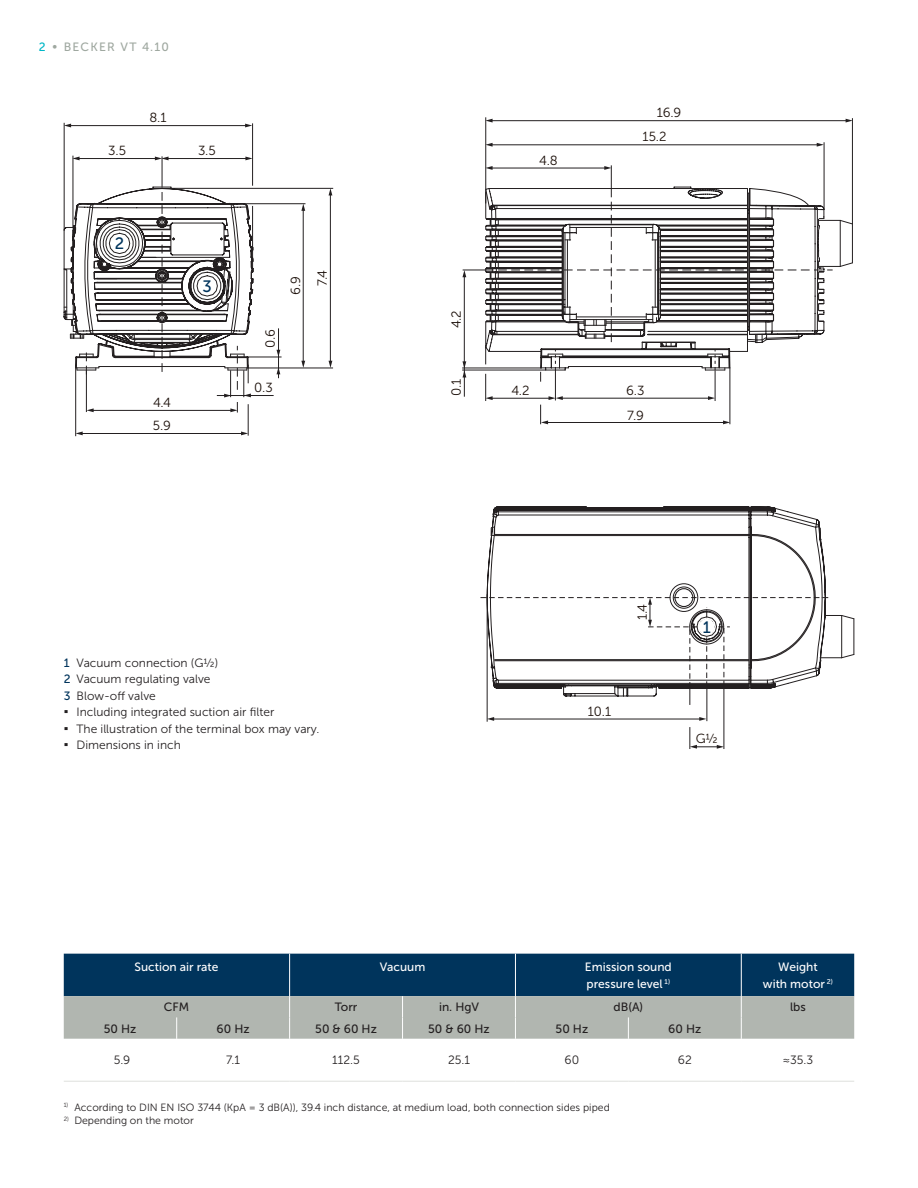
<style>
.page{position:relative;width:918px;height:1188px;background:#fff}
.page>*{position:absolute;margin:0;border:0;box-sizing:border-box;transform-origin:0 0}
.t1{font:16.5px "Museo Sans 500";color:#00345c}
.t2{font:700 13.5px/16.5px "Verdana";color:#231f20;text-align:justify}
.t3{font:13.2px/26.7px "Museo Sans 300";color:#1b0f09}
.t4{font:12px/16.5px "Museo Sans 300";color:#231f20}
.t5{font:12px/16.5px "Museo Sans 500";color:#fff}
.t6{font:12px "Museo Sans 500";color:#231f20}
.t7{font:12px "Museo Sans 500";letter-spacing:.1em;color:#9fa8a0}
.t8{font:12px/16.5px "Museo Sans 500";color:#00345c;text-align:justify}
.t9{font:10.5px/13.5px "Museo Sans 300";color:#231f20}
.t10{font:6.15px/13.5px "Museo Sans 300";color:#231f20}
.s1{color:#00b7c7}
</style>
<div class="page">
<hr style="left:485px;top:117px;width:1px;height:101px;background:#231f20">
<hr style="left:162px;top:156px;width:1px;height:31px;background:#231f20">
<hr style="left:64px;top:123px;width:1px;height:106px;background:#231f20">
<hr style="left:73px;top:156px;width:1px;height:71px;background:#231f20">
<hr style="left:252px;top:123px;width:1px;height:63px;background:#231f20">
<hr style="left:70px;top:125px;width:176px;height:1px;background:#231f20">
<svg style="left:64px;top:124px;width:7px;height:3px"></svg>
<svg style="left:245px;top:124px;width:7px;height:3px"></svg>
<hr style="left:75px;top:368px;width:1px;height:68px;background:#231f20">
<hr style="left:248px;top:404px;width:1px;height:32px;background:#231f20">
<hr style="left:81px;top:433px;width:161px;height:1px;background:#231f20">
<svg style="left:76px;top:432px;width:7px;height:3px"></svg>
<svg style="left:241px;top:432px;width:7px;height:3px"></svg>
<hr style="left:824px;top:142px;width:1px;height:68px;background:#231f20">
<hr style="left:852px;top:118px;width:1px;height:106px;background:#231f20">
<hr style="left:491px;top:144px;width:327px;height:1px;background:#231f20">
<svg style="left:485px;top:143px;width:8px;height:4px"></svg>
<svg style="left:817px;top:143px;width:7px;height:4px"></svg>
<hr style="left:491px;top:120px;width:356px;height:1px;background:#231f20">
<svg style="left:485px;top:119px;width:8px;height:4px"></svg>
<svg style="left:846px;top:119px;width:7px;height:4px"></svg>
<svg style="left:64px;top:157px;width:776px;height:267px"></svg>
<svg style="left:487px;top:506px;width:367px;height:153px"></svg>
<hr style="left:487px;top:594px;width:1px;height:128px;background:#231f20">
<hr style="left:707px;top:688px;width:1px;height:33px;background:#231f20">
<hr style="left:493px;top:719px;width:208px;height:1px;background:#231f20">
<svg style="left:487px;top:717px;width:7px;height:4px"></svg>
<svg style="left:699px;top:717px;width:7px;height:4px"></svg>
<hr style="left:724px;top:688px;width:1px;height:61px;background:#231f20">
<svg style="left:690px;top:727px;width:34px;height:22px"></svg>
<svg style="left:480px;top:583px;width:349px;height:122px"></svg>
<div style="left:674px;top:588px;width:19px;height:19px;border:1px solid #231f20;border-radius:50%"></div>
<div style="left:199px;top:278px;width:16px;height:16px;background:#fff;border-radius:50%"></div>
<div style="left:112px;top:235px;width:16px;height:16px;background:#fff;border-radius:50%"></div>
<div style="left:699px;top:619px;width:16px;height:16px;background:#fff;border-radius:50%"></div>
<svg style="left:64px;top:954px;width:790px;height:85px;background:#5a7687"></svg>
<hr style="left:64px;top:1081px;width:113px;height:1px;background:#dee0dc">
<hr style="left:177px;top:1081px;width:113px;height:1px;background:#dee0dc">
<hr style="left:290px;top:1081px;width:113px;height:1px;background:#dee0dc">
<hr style="left:403px;top:1081px;width:112px;height:1px;background:#dee0dc">
<hr style="left:515px;top:1081px;width:113px;height:1px;background:#dee0dc">
<hr style="left:628px;top:1081px;width:113px;height:1px;background:#dee0dc">
<hr style="left:741px;top:1081px;width:113px;height:1px;background:#dee0dc">
<p class="t7" style="left:39px;top:40px;width:132px"><span class="s1">2</span> • BECKER VT 4.10</p>
<p class="t3" style="left:150px;top:104px;width:19px">8.1</p>
<p class="t3" style="left:108px;top:137px;width:19px">3.5</p>
<p class="t3" style="left:198px;top:137px;width:19px">3.5</p>
<h1 class="t1" style="left:115px;top:234px;width:11px">2</h1>
<h1 class="t1" style="left:203px;top:277px;width:11px">3</h1>
<p class="t3" style="left:153px;top:391px;width:20px;line-height:23px">4.4<br>5.9</p>
<p class="t3" style="left:257px;top:348px;width:20px;rotate:-90deg">0.6</p>
<p class="t3" style="left:254px;top:375px;width:20px">0.3</p>
<p class="t3" style="left:282px;top:286px;width:18px;text-indent:-9px;rotate:-90deg">6.9<br>7.4</p>
<p class="t4" style="left:77px;top:654px;width:244px">Vacuum connection (G½)<br>Vacuum regulating valve<br>Blow-off valve<br>Including integrated suction air filter<br>The illustration of the terminal box may vary.<br>Dimensions in inch</p>
<p class="t8" style="left:64px;top:654px;width:8px">1<br>2<br>3</p>
<p class="t2" style="left:64px;top:703px;width:6px">▪ ▪ ▪</p>
<p class="t3" style="left:539px;top:147px;width:20px">4.8</p>
<p class="t3" style="left:657px;top:100px;width:26px">16.9</p>
<p class="t3" style="left:643px;top:124px;width:26px">15.2</p>
<p class="t3" style="left:443px;top:328px;width:20px;rotate:-90deg">4.2</p>
<p class="t3" style="left:443px;top:396px;width:19px;rotate:-90deg">0.1</p>
<p class="t3" style="left:511px;top:377px;width:20px">4.2</p>
<p class="t3" style="left:626px;top:379px;width:20px;line-height:24.3px">6.3<br>7.9</p>
<p class="t3" style="left:629px;top:620px;width:18px;rotate:-90deg">1.4</p>
<p class="t3" style="left:587px;top:699px;width:25px;rotate:-1deg">10.1</p>
<h1 class="t1" style="left:703px;top:618px;width:10px">1</h1>
<p class="t3" style="left:696px;top:725px;width:24px">G½</p>
<p class="t5" style="left:134px;top:959px;width:86px">Suction air rate</p>
<p class="t5" style="left:380px;top:959px;width:47px">Vacuum</p>
<p class="t5" style="left:585px;top:959px;width:88px">Emission sound pressure level <sup>1)</sup></p>
<p class="t5" style="left:763px;top:959px;width:72px;text-align:center">Weight<br>with motor <sup>2)</sup></p>
<p class="t6" style="left:164px;top:1001px;width:27px">CFM</p>
<p class="t6" style="left:335px;top:1001px;width:24px">Torr</p>
<p class="t6" style="left:439px;top:1001px;width:41px">in. HgV</p>
<p class="t6" style="left:614px;top:1001px;width:31px">dB(A)</p>
<p class="t6" style="left:790px;top:1001px;width:17px">lbs</p>
<p class="t6" style="left:104px;top:1022px;width:34px">50 Hz</p>
<p class="t6" style="left:217px;top:1022px;width:35px">60 Hz</p>
<p class="t6" style="left:315px;top:1022px;width:63px">50 &amp; 60 Hz</p>
<p class="t6" style="left:428px;top:1022px;width:63px">50 &amp; 60 Hz</p>
<p class="t6" style="left:556px;top:1022px;width:34px">50 Hz</p>
<p class="t6" style="left:668px;top:1022px;width:35px">60 Hz</p>
<p class="t4" style="left:114px;top:1052px;width:18px">5.9</p>
<p class="t4" style="left:226px;top:1052px;width:15px">7.1</p>
<p class="t4" style="left:332px;top:1052px;width:29px">112.5</p>
<p class="t4" style="left:448px;top:1052px;width:23px">25.1</p>
<p class="t4" style="left:565px;top:1052px;width:16px">60</p>
<p class="t4" style="left:678px;top:1052px;width:15px">62</p>
<p class="t4" style="left:783px;top:1052px;width:32px">≈35.3</p>
<p class="t10" style="left:64px;top:1098px;width:7px">1)<br>2)</p>
<p class="t9" style="left:74px;top:1100px;width:537px">According to DIN EN ISO 3744 (KpA = 3 dB(A)), 39.4 inch distance, at medium load, both connection sides piped<br>Depending on the motor</p>
</div>
